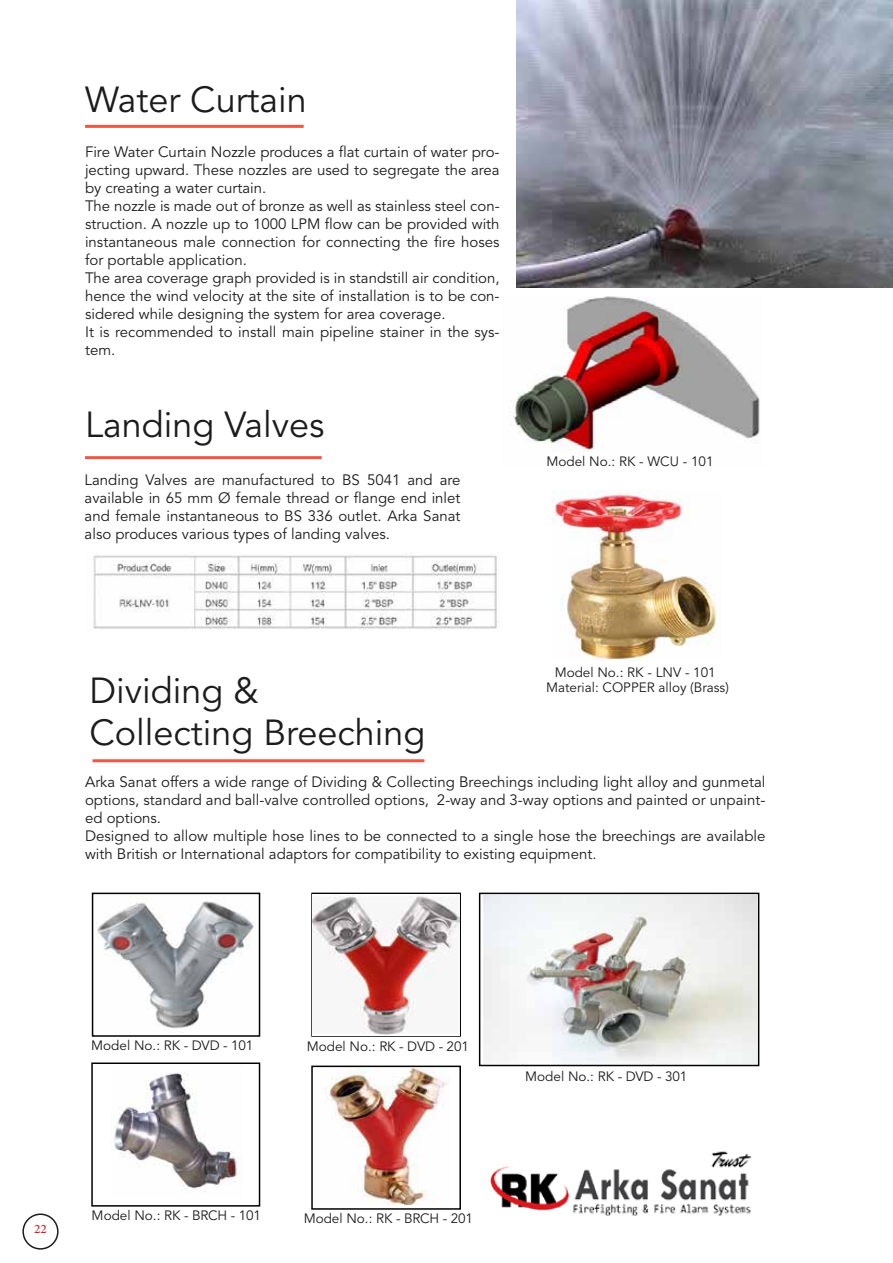
<style>
.page{position:relative;width:893px;height:1263px;background:#fff}
.page>*{position:absolute;margin:0;border:0;box-sizing:border-box;transform-origin:0 0}
.t1{font:36px/42px "Avenir LT Std";color:#1c1c1c}
.t2{font:18px "Adobe Arabic";color:#d71920}
.t3{font:15px/18px "Avenir LT Std";color:#1c1c1c}
.t4{font:13.5px "Avenir LT Std";color:#1c1c1c}
</style>
<div class="page">
<svg style="left:311px;top:893px;width:150px;height:144px"></svg>
<div style="left:91px;top:1062px;width:169px;height:144px;background:#fff;border:2px solid #000"></div>
<div style="left:479px;top:893px;width:280px;height:173px;background:linear-gradient(to bottom,#ebeef3,#f3f1f0);border:2px solid #000"></div>
<div style="left:92px;top:893px;width:168px;height:144px;background:#fff;border:2px solid #000"></div>
<div style="left:311px;top:1065px;width:150px;height:145px;background:#fff;border:2px solid #000"></div>
<hr style="left:85px;top:125px;width:219px;height:3px;background:#f05644">
<hr style="left:85px;top:456px;width:237px;height:3px;background:#f05644">
<img style="left:511px;top:296px;width:249px;height:156px">
<img style="left:517px;top:0;width:376px;height:287px">
<img style="left:552px;top:491px;width:166px;height:170px">
<img style="left:93px;top:555px;width:406px;height:75px">
<img style="left:484px;top:896px;width:272px;height:167px">
<img style="left:313px;top:894px;width:146px;height:141px">
<img style="left:325px;top:1068px;width:122px;height:137px">
<img style="left:114px;top:1072px;width:124px;height:120px">
<img style="left:97px;top:898px;width:157px;height:131px">
<img style="left:490px;top:1151px;width:262px;height:65px">
<hr style="left:93px;top:759px;width:331px;height:3px;background:#f05644">
<div style="left:22px;top:1213px;width:37px;height:36px;border:2px solid #1c1c1c;border-radius:50%"></div>
<h1 class="t1" style="left:85px;top:80px;width:223px">Water Curtain</h1>
<p class="t3" style="left:85px;top:143px;width:416px">Fire Water Curtain Nozzle produces a flat curtain of water pro&shy;jecting upward. These nozzles are used to segregate the area by creating a water curtain.<br>The nozzle is made out of bronze as well as stainless steel con&shy;struction. A nozzle up to 1000 LPM flow can be provided with instantaneous male connection for connecting the fire hoses for portable application.<br>The area coverage graph provided is in standstill air condition, hence the wind velocity at the site of installation is to be con&shy;sidered while designing the system for area coverage.<br>It is recommended to install main pipeline stainer in the sys&shy;tem.</p>
<h1 class="t1" style="left:85px;top:404px;width:241px">Landing Valves</h1>
<p class="t3" style="left:85px;top:472px;width:377px;text-align:justify">Landing Valves are manufactured to BS 5041 and are available in 65 mm Ø female thread or flange end inlet and female instantaneous to BS 336 outlet. Arka Sanat also produces various types of landing valves.</p>
<h1 class="t1" style="left:89px;top:670px;width:337px">Dividing &amp;<br>Collecting Breeching</h1>
<p class="t4" style="left:546px;top:454px;width:169px">Model No.: RK - WCU - 101</p>
<p class="t4" style="left:555px;top:664px;width:163px">Model No.: RK - LNV - 101</p>
<p class="t4" style="left:546px;top:679px;width:184px">Material: COPPER alloy (Brass)</p>
<p class="t3" style="left:85px;top:773px;width:682px">Arka Sanat offers a wide range of Dividing &amp; Collecting Breechings including light alloy and gunmetal options, standard and ball-valve controlled options, 2-way and 3-way options and painted or unpaint&shy;ed options.<br>Designed to allow multiple hose lines to be connected to a single hose the breechings are available with British or International adaptors for compatibility to existing equipment.</p>
<p class="t4" style="left:91px;top:1037px;width:164px">Model No.: RK - DVD - 101</p>
<p class="t4" style="left:307px;top:1038px;width:164px">Model No.: RK - DVD - 201</p>
<p class="t2" style="left:34px;top:1216px;width:14px">22</p>
<p class="t4" style="left:92px;top:1207px;width:171px">Model No.: RK - BRCH - 101</p>
<p class="t4" style="left:304px;top:1211px;width:171px">Model No.: RK - BRCH - 201</p>
<p class="t4" style="left:525px;top:1069px;width:164px">Model No.: RK - DVD - 301</p>
</div>
